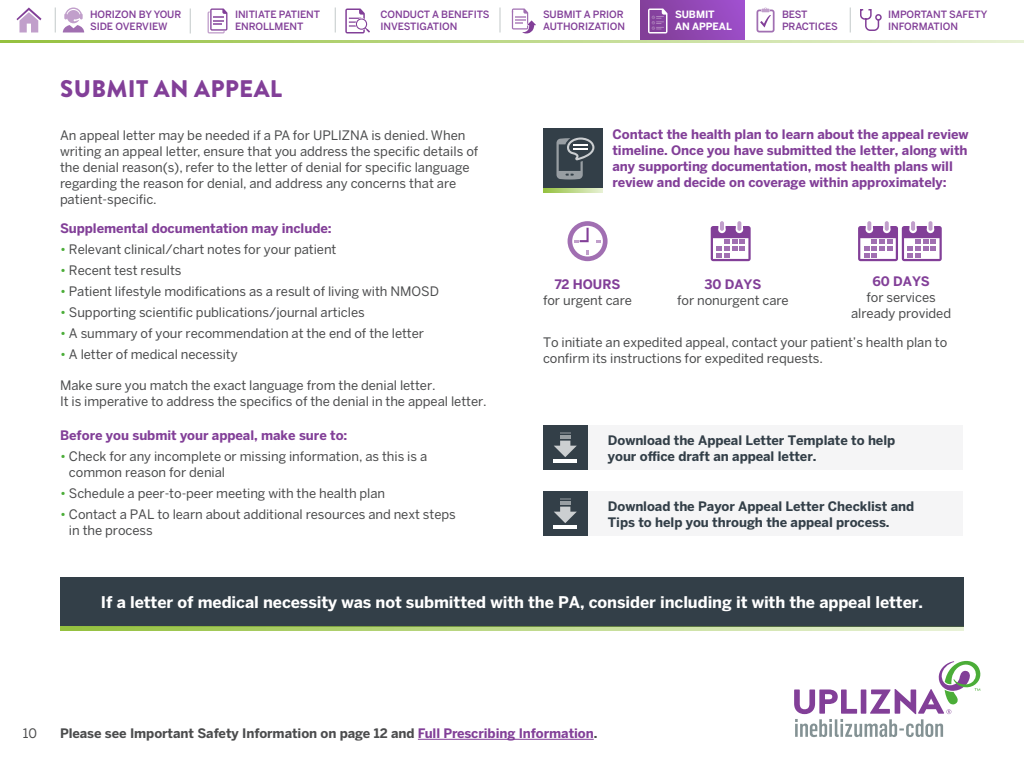
<style>
.page{position:relative;width:1024px;height:768px;background:#fff}
.page>*{position:absolute;margin:0;border:0;box-sizing:border-box;transform-origin:0 0}
.t1{font:900 24px "Brandon Grotesque";letter-spacing:.015em;color:#823f98}
.Subhead{font:700 16px "Benton Sans";letter-spacing:-.005em;color:#fff}
.Subhead-2{font:13px/16px "Benton Sans";letter-spacing:-.005em;color:#4b4c4d}
.Subhead-3{font:700 13px/16px "Benton Sans";letter-spacing:-.005em;color:#823f98}
.Body{font:13px/16px "Benton Sans";color:#4b4c4d}
.Subhead-4{font:700 13px/16px "Benton Sans";letter-spacing:-.005em;color:#333f48}
.t2{font:700 13px "Benton Sans";letter-spacing:-.005em;color:#4b4c4d}
.t3{font:500 10px/12px "Benton Sans";letter-spacing:-.005em;color:#823f98}
.t4{font:700 10px/12px "Benton Sans";letter-spacing:-.005em;color:#fff}
.s1{color:#4bad38}
.s2{color:#823f98}
</style>
<div class="page">
<div style="left:640px;top:0;width:105px;height:40px;background:linear-gradient(to right,#844499,#9d4dca)"></div>
<svg style="left:860px;top:9px;width:22px;height:22px"></svg>
<hr style="left:0;top:40px;width:1024px;height:3px;background:#95c13f">
<svg style="left:16px;top:8px;width:26px;height:24px"></svg>
<svg style="left:335px;top:8px;width:1px;height:24px"></svg>
<svg style="left:500px;top:8px;width:1px;height:24px"></svg>
<svg style="left:850px;top:8px;width:1px;height:24px"></svg>
<svg style="left:208px;top:8px;width:19px;height:25px"></svg>
<svg style="left:648px;top:9px;width:19px;height:25px"></svg>
<svg style="left:512px;top:8px;width:24px;height:26px"></svg>
<svg style="left:757px;top:8px;width:18px;height:25px"></svg>
<svg style="left:345px;top:8px;width:25px;height:25px"></svg>
<svg style="left:55px;top:8px;width:1px;height:24px"></svg>
<svg style="left:63px;top:8px;width:21px;height:24px"></svg>
<svg style="left:794px;top:661px;width:187px;height:76px"></svg>
<hr style="left:418px;top:739px;width:176px;height:1px;background:#823f98">
<svg style="left:190px;top:8px;width:1px;height:26px"></svg>
<div style="left:543px;top:128px;width:60px;height:60px;background:#333f48"></div>
<svg style="left:543px;top:188px;width:60px;height:5px"></svg>
<svg style="left:556px;top:138px;width:38px;height:42px"></svg>
<svg style="left:568px;top:221px;width:40px;height:40px"></svg>
<svg style="left:711px;top:226px;width:40px;height:35px"></svg>
<svg style="left:720px;top:221px;width:4px;height:10px"></svg>
<svg style="left:737px;top:221px;width:4px;height:10px"></svg>
<svg style="left:858px;top:221px;width:84px;height:40px"></svg>
<div style="left:60px;top:577px;width:904px;height:50px;background:#333f48"></div>
<svg style="left:60px;top:626px;width:904px;height:5px;background:#aec97c"></svg>
<div style="left:588px;top:425px;width:375px;height:45px;background:#f5f5f6"></div>
<div style="left:588px;top:491px;width:375px;height:45px;background:#f5f5f6"></div>
<div style="left:543px;top:425px;width:45px;height:45px;background:#333f48"></div>
<div style="left:543px;top:491px;width:45px;height:45px;background:#333f48"></div>
<hr style="left:554px;top:459px;width:23px;height:4px;background:#fff">
<svg style="left:554px;top:432px;width:23px;height:25px"></svg>
<hr style="left:554px;top:525px;width:23px;height:4px;background:#fff">
<svg style="left:554px;top:498px;width:23px;height:25px"></svg>
<p class="t3" style="left:90px;top:8px;width:93px">HORIZON BY YOUR<br>SIDE OVERVIEW</p>
<p class="t3" style="left:235px;top:8px;width:87px">INITIATE PATIENT<br>ENROLLMENT</p>
<p class="t3" style="left:381px;top:8px;width:110px">CONDUCT A BENEFITS<br>INVESTIGATION</p>
<p class="t3" style="left:543px;top:8px;width:84px">SUBMIT A PRIOR<br>AUTHORIZATION</p>
<p class="t4" style="left:675px;top:8px;width:58px">SUBMIT<br>AN APPEAL</p>
<p class="t3" style="left:782px;top:8px;width:57px">BEST<br>PRACTICES</p>
<p class="t3" style="left:888px;top:8px;width:101px">IMPORTANT SAFETY<br>INFORMATION</p>
<p class="t1" style="left:60px;top:72px;width:224px">SUBMIT AN APPEAL</p>
<p class="Body" style="left:60px;top:127px;width:420px">An appeal letter may be needed if a PA for UPLIZNA is denied. When writing an appeal letter, ensure that you address the specific details of the denial reason(s), refer to the letter of denial for specific language regarding the reason for denial, and address any concerns that are patient-specific.</p>
<p class="Subhead-3" style="left:60px;top:220px;width:273px">Supplemental documentation may include:</p>
<p class="Subhead-2" style="left:60px;top:241px;width:278px"><span class="s1">•</span> Relevant clinical/chart notes for your patient</p>
<p class="Subhead-2" style="left:60px;top:262px;width:123px"><span class="s1">•</span> Recent test results</p>
<p class="Subhead-2" style="left:60px;top:283px;width:381px"><span class="s1">•</span> Patient lifestyle modifications as a result of living with NMOSD</p>
<p class="Subhead-2" style="left:60px;top:304px;width:306px"><span class="s1">•</span> Supporting scientific publications/journal articles</p>
<p class="Subhead-2" style="left:60px;top:325px;width:366px"><span class="s1">•</span> A summary of your recommendation at the end of the letter</p>
<p class="Subhead-2" style="left:60px;top:346px;width:179px"><span class="s1">•</span> A letter of medical necessity</p>
<p class="Subhead-2" style="left:60px;top:377px;width:428px">Make sure you match the exact language from the denial letter.<br>It is imperative to address the specifics of the denial in the appeal letter.</p>
<p class="Subhead-3" style="left:60px;top:427px;width:289px">Before you submit your appeal, make sure to:</p>
<p class="Subhead-2" style="left:69px;top:448px;width:360px;text-indent:-9px"><span class="s1">•</span> Check for any incomplete or missing information, as this is a common reason for denial</p>
<p class="Subhead-2" style="left:60px;top:485px;width:327px"><span class="s1">•</span> Schedule a peer-to-peer meeting with the health plan</p>
<p class="Subhead-2" style="left:69px;top:506px;width:388px;text-indent:-9px"><span class="s1">•</span> Contact a PAL to learn about additional resources and next steps in the process</p>
<p class="Subhead-3" style="left:612px;top:126px;width:358px">Contact the health plan to learn about the appeal review timeline. Once you have submitted the letter, along with any supporting documentation, most health plans will review and decide on coverage within approximately:</p>
<p class="Subhead-3" style="left:555px;top:276px;width:67px">72 HOURS</p>
<p class="Subhead-2" style="left:543px;top:292px;width:90px">for urgent care</p>
<p class="Subhead-3" style="left:704px;top:276px;width:59px">30 DAYS</p>
<p class="Subhead-2" style="left:677px;top:292px;width:113px">for nonurgent care</p>
<p class="Subhead-3" style="left:872px;top:273px;width:59px">60 DAYS</p>
<p class="Subhead-2" style="left:851px;top:289px;width:102px;text-align:center">for services already provided</p>
<p class="Subhead-2" style="left:543px;top:334px;width:406px">To initiate an expedited appeal, contact your patient’s health plan to confirm its instructions for expedited requests.</p>
<p class="Subhead-4" style="left:608px;top:432px;width:289px">Download the Appeal Letter Template to help your office draft an appeal letter.</p>
<p class="Subhead-4" style="left:608px;top:498px;width:308px">Download the Payor Appeal Letter Checklist and<br>Tips to help you through the appeal process.</p>
<p class="Subhead" style="left:101px;top:593px;width:824px">If a letter of medical necessity was not submitted with the PA, consider including it with the appeal letter.</p>
<p class="Body" style="left:23px;top:725px;width:16px">10</p>
<p class="t2" style="left:60px;top:726px;width:539px">Please see Important Safety Information on page 12 and <span class="s2">Full Prescribing Information</span>.</p>
</div>
